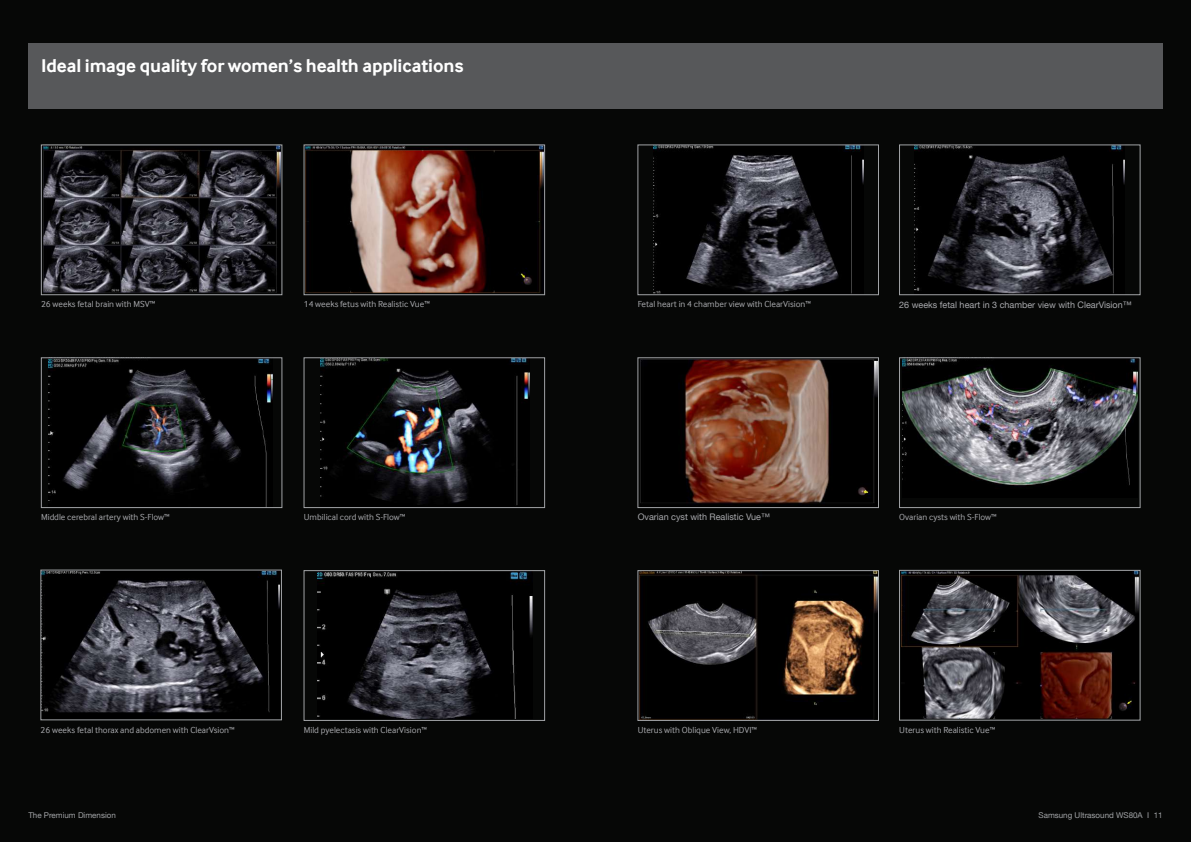
<style>
.page{position:relative;width:1191px;height:842px;background:#060706}
.page>*{position:absolute;margin:0;border:0;box-sizing:border-box;transform-origin:0 0}
.t1{font:700 19px "Samsung Inter Face";letter-spacing:-.005em;color:#fff}
.t2{font:9px "Samsung Inter Face";color:#a8a9ad}
.t3{font:9px "Helvetica Neue LT";color:#a8a9ad}
.t4{font:8px "Helvetica Neue LT";color:#a1a3a6}
</style>
<div class="page">
<div style="left:28px;top:43px;width:1134px;height:65px;background:#57585a"></div>
<img style="left:43px;top:147px;width:237px;height:146px">
<div style="left:41px;top:145px;width:241px;height:150px;border:1px solid #a1a3a6"></div>
<img style="left:306px;top:147px;width:237px;height:146px">
<div style="left:304px;top:145px;width:241px;height:150px;border:1px solid #a1a3a6"></div>
<img style="left:653px;top:147px;width:210px;height:146px">
<div style="left:637px;top:145px;width:241px;height:150px;border:1px solid #a1a3a6"></div>
<img style="left:914px;top:147px;width:210px;height:146px">
<div style="left:899px;top:145px;width:241px;height:150px;border:1px solid #a1a3a6"></div>
<img style="left:902px;top:360px;width:235px;height:126px">
<div style="left:899px;top:358px;width:241px;height:150px;border:1px solid #a1a3a6"></div>
<img style="left:321px;top:360px;width:208px;height:145px">
<div style="left:304px;top:358px;width:241px;height:150px;border:1px solid #a1a3a6"></div>
<img style="left:49px;top:360px;width:223px;height:146px">
<div style="left:41px;top:358px;width:241px;height:150px;border:1px solid #a1a3a6"></div>
<img style="left:901px;top:572px;width:237px;height:146px">
<div style="left:899px;top:570px;width:241px;height:150px;border:1px solid #a1a3a6"></div>
<img style="left:640px;top:360px;width:236px;height:144px">
<div style="left:637px;top:358px;width:241px;height:150px;border:1px solid #a1a3a6"></div>
<img style="left:639px;top:572px;width:237px;height:147px">
<div style="left:637px;top:570px;width:241px;height:151px;border:1px solid #a1a3a6"></div>
<img style="left:317px;top:572px;width:215px;height:147px">
<div style="left:304px;top:570px;width:241px;height:151px;border:1px solid #a1a3a6"></div>
<img style="left:43px;top:572px;width:236px;height:141px">
<div style="left:41px;top:570px;width:241px;height:150px;border:1px solid #a1a3a6"></div>
<h1 class="t1" style="left:41px;top:55px;width:424px">Ideal image quality for women’s health applications</h1>
<p class="t2" style="left:41px;top:299px;width:116px">26 weeks fetal brain with MSV™</p>
<p class="t2" style="left:304px;top:299px;width:128px">14 weeks fetus with Realistic Vue™</p>
<p class="t2" style="left:637px;top:299px;width:175px">Fetal heart in 4 chamber view with ClearVision™</p>
<p class="t3" style="left:899px;top:299px;width:234px">26 weeks fetal heart in 3 chamber view with ClearVision™</p>
<p class="t3" style="left:637px;top:512px;width:134px">Ovarian cyst with Realistic Vue™</p>
<p class="t2" style="left:41px;top:512px;width:130px">Middle cerebral artery with S-Flow™</p>
<p class="t2" style="left:304px;top:512px;width:103px">Umbilical cord with S-Flow™</p>
<p class="t2" style="left:899px;top:512px;width:99px">Ovarian cysts with S-Flow™</p>
<p class="t2" style="left:41px;top:724px;width:195px">26 weeks fetal thorax and abdomen with ClearVsion™</p>
<p class="t2" style="left:304px;top:725px;width:125px">Mild pyelectasis with ClearVision™</p>
<p class="t2" style="left:637px;top:725px;width:121px">Uterus with Oblique View, HDVI™</p>
<p class="t2" style="left:899px;top:725px;width:97px">Uterus with Realistic Vue™</p>
<p class="t4" style="left:28px;top:811px;width:89px">The Premium Dimension</p>
<p class="t4" style="left:1038px;top:811px;width:126px">Samsung Ultrasound WS80A I 11</p>
</div>
